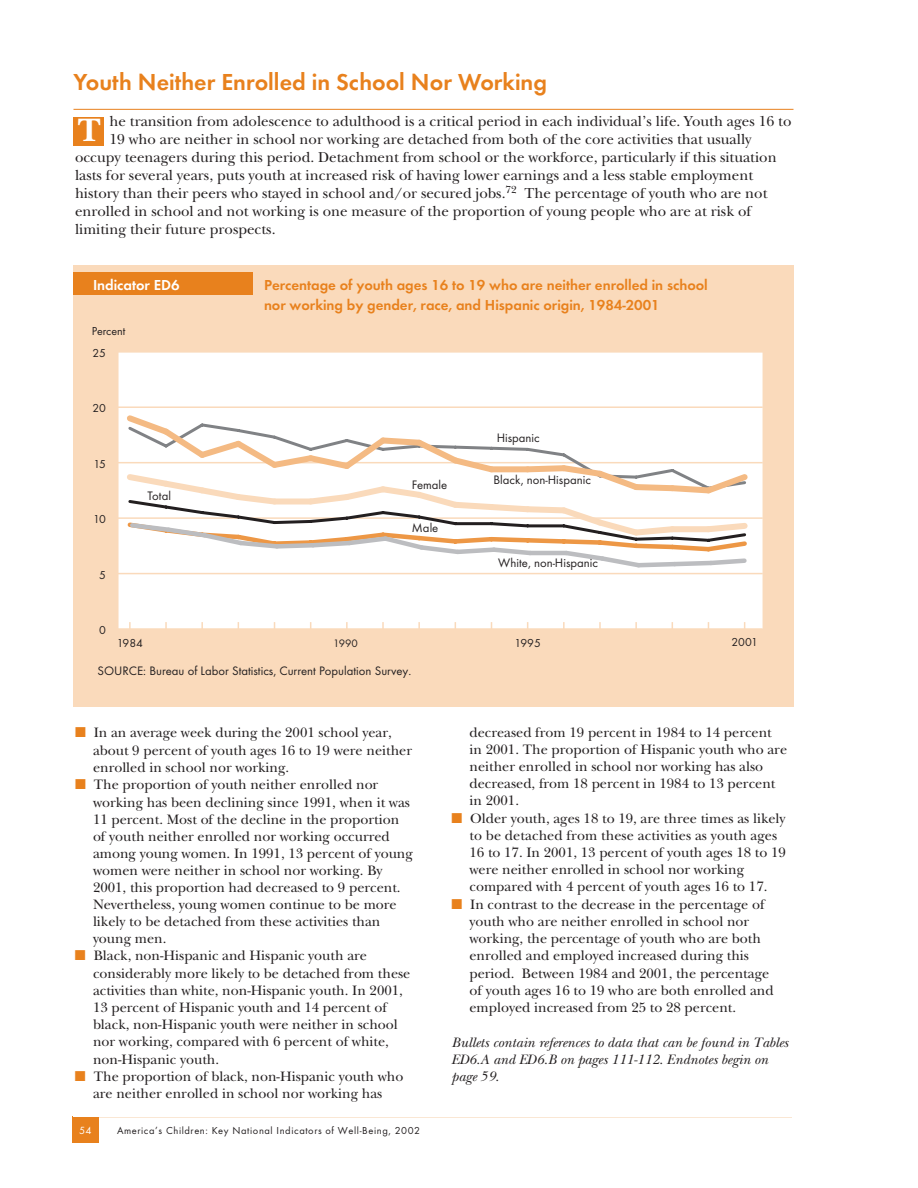
<style>
.page{position:relative;width:918px;height:1188px;background:#fff}
.page>*{position:absolute;margin:0;border:0;box-sizing:border-box;transform-origin:0 0}
.t1{font:700 33.75px "New Baskerville";color:#fff}
.t2{font:600 24px "Futura T";color:#e8811d}
.t3{font:15px "New Baskerville";color:#231f20}
.t4{font:600 15px/20.2px "Futura T";color:#e8811d}
.t5{font:600 15px "Futura T";color:#fff}
.t6{font:14.25px/17.2px "New Baskerville";color:#231f20}
.t7{font:italic 14.25px/17.1px "New Baskerville";color:#231f20}
.t8{font:12.75px "Futura T";color:#231f20}
.t9{font:12px "Futura T";color:#231f20}
.t10{font:11.25px "Futura T";color:#231f20}
.t11{font:10.8px "Futura T";color:#fff}
.t12{font:10.5px "Futura T";letter-spacing:.055em;color:#231f20}
.s1{color:#e8811d}
</style>
<div class="page">
<div style="left:72px;top:1116px;width:27px;height:27px;background:#e8811d"></div>
<hr style="left:72px;top:1116px;width:720px;height:1px;background:#e8811d">
<hr style="left:74px;top:109px;width:720px;height:1px;background:#e8811d">
<div style="left:74px;top:117px;width:30px;height:28px;background:#e8811d"></div>
<div style="left:74px;top:266px;width:720px;height:440px;background:#fadabb"></div>
<div style="left:119px;top:353px;width:643px;height:275px;background:#fff"></div>
<svg style="left:129px;top:622px;width:2px;height:6px"></svg>
<svg style="left:165px;top:622px;width:2px;height:6px"></svg>
<svg style="left:201px;top:622px;width:2px;height:6px"></svg>
<svg style="left:346px;top:622px;width:2px;height:6px"></svg>
<svg style="left:382px;top:622px;width:2px;height:6px"></svg>
<svg style="left:418px;top:622px;width:2px;height:6px"></svg>
<svg style="left:563px;top:622px;width:2px;height:6px"></svg>
<svg style="left:599px;top:622px;width:2px;height:6px"></svg>
<svg style="left:635px;top:622px;width:2px;height:6px"></svg>
<hr style="left:112px;top:573px;width:651px;height:1px;background:#fadabb">
<hr style="left:112px;top:517px;width:651px;height:2px;background:#fadabb">
<hr style="left:112px;top:462px;width:651px;height:1px;background:#fadabb">
<hr style="left:112px;top:406px;width:651px;height:2px;background:#fadabb">
<svg style="left:122px;top:415px;width:630px;height:153px"></svg>
<div style="left:74px;top:273px;width:180px;height:22px;background:#e8811d"></div>
<h2 class="t2" style="left:74px;top:72px;width:475px">Youth Neither Enrolled in School Nor Working</h2>
<h1 class="t1" style="left:78px;top:119px;width:24px">T</h1>
<p class="t3" style="left:110px;top:116px;width:683px">he transition from adolescence to adulthood is a critical period in each individual’s life. Youth ages 16 to</p>
<p class="t3" style="left:110px;top:134px;width:644px">19 who are neither in school nor working are detached from both of the core activities that usually</p>
<p class="t3" style="left:75px;top:152px;width:703px">occupy teenagers during this period. Detachment from school or the workforce, particularly if this situation</p>
<p class="t3" style="left:75px;top:170px;width:680px">lasts for several years, puts youth at increased risk of having lower earnings and a less stable employment</p>
<p class="t3" style="left:75px;top:188px;width:694px">history than their peers who stayed in school and/or secured jobs.<sup>72</sup> The percentage of youth who are not</p>
<p class="t3" style="left:75px;top:206px;width:678px">enrolled in school and not working is one measure of the proportion of young people who are at risk of</p>
<p class="t3" style="left:75px;top:224px;width:202px">limiting their future prospects.</p>
<p class="t5" style="left:93px;top:278px;width:88px">Indicator ED6</p>
<p class="t4" style="left:264px;top:276px;width:445px">Percentage of youth ages 16 to 19 who are neither enrolled in school nor working by gender, race, and Hispanic origin, 1984-2001</p>
<p class="t9" style="left:92px;top:326px;width:35px">Percent</p>
<p class="t9" style="left:92px;top:348px;width:15px">25</p>
<p class="t9" style="left:92px;top:404px;width:15px">20</p>
<p class="t9" style="left:93px;top:459px;width:14px">15</p>
<p class="t9" style="left:93px;top:515px;width:14px">10</p>
<p class="t9" style="left:99px;top:570px;width:8px">5</p>
<p class="t8" style="left:147px;top:491px;width:25px">Total</p>
<p class="t8" style="left:412px;top:480px;width:37px">Female</p>
<p class="t8" style="left:412px;top:523px;width:28px">Male</p>
<p class="t8" style="left:497px;top:433px;width:45px">Hispanic</p>
<p class="t8" style="left:494px;top:475px;width:99px">Black, non-Hispanic</p>
<p class="t8" style="left:498px;top:558px;width:101px">White, non-Hispanic</p>
<p class="t9" style="left:99px;top:626px;width:8px">0</p>
<p class="t9" style="left:117px;top:638px;width:28px">1984</p>
<p class="t10" style="left:333px;top:639px;width:26px">1990</p>
<p class="t9" style="left:515px;top:638px;width:28px">1995</p>
<p class="t9" style="left:731px;top:638px;width:28px">2001</p>
<p class="t8" style="left:98px;top:666px;width:315px">SOURCE: Bureau of Labor Statistics, Current Population Survey.</p>
<p class="t6" style="left:93px;top:725px;width:321px;text-indent:-18px"><span class="s1">■</span> In an average week during the 2001 school year, about 9 percent of youth ages 16 to 19 were neither enrolled in school nor working.</p>
<p class="t6" style="left:93px;top:777px;width:321px;text-indent:-18px"><span class="s1">■</span> The proportion of youth neither enrolled nor working has been declining since 1991, when it was 11 percent. Most of the decline in the proportion of youth neither enrolled nor working occurred among young women. In 1991, 13 percent of young women were neither in school nor working. By 2001, this proportion had decreased to 9 percent.<br>Nevertheless, young women continue to be more likely to be detached from these activities than young men.</p>
<p class="t6" style="left:93px;top:949px;width:319px;text-indent:-18px"><span class="s1">■</span> Black, non-Hispanic and Hispanic youth are considerably more likely to be detached from these activities than white, non-Hispanic youth. In 2001, 13 percent of Hispanic youth and 14 percent of black, non-Hispanic youth were neither in school nor working, compared with 6 percent of white, non-Hispanic youth.</p>
<p class="t6" style="left:75px;top:1069px;width:330px;line-height:17.7px;text-align:center"><span class="s1">■</span> The proportion of black, non-Hispanic youth who are neither enrolled in school nor working has</p>
<p class="t11" style="left:79px;top:1126px;width:14px">54</p>
<p class="t12" style="left:117px;top:1126px;width:305px">America’s Children: Key National Indicators of Well-Being, 2002</p>
<p class="t6" style="left:470px;top:726px;width:319px">decreased from 19 percent in 1984 to 14 percent in 2001. The proportion of Hispanic youth who are neither enrolled in school nor working has also decreased, from 18 percent in 1984 to 13 percent in 2001.</p>
<p class="t6" style="left:470px;top:811px;width:318px;text-indent:-18px"><span class="s1">■</span> Older youth, ages 18 to 19, are three times as likely to be detached from these activities as youth ages 16 to 17. In 2001, 13 percent of youth ages 18 to 19 were neither enrolled in school nor working compared with 4 percent of youth ages 16 to 17.</p>
<p class="t6" style="left:470px;top:897px;width:306px;text-indent:-18px"><span class="s1">■</span> In contrast to the decrease in the percentage of youth who are neither enrolled in school nor working, the percentage of youth who are both enrolled and employed increased during this period. Between 1984 and 2001, the percentage of youth ages 16 to 19 who are both enrolled and employed increased from 25 to 28 percent.</p>
<p class="t7" style="left:452px;top:1035px;width:338px">Bullets contain references to data that can be found in Tables<br>ED6.A and ED6.B on pages 111-112. Endnotes begin on page 59.</p>
</div>
